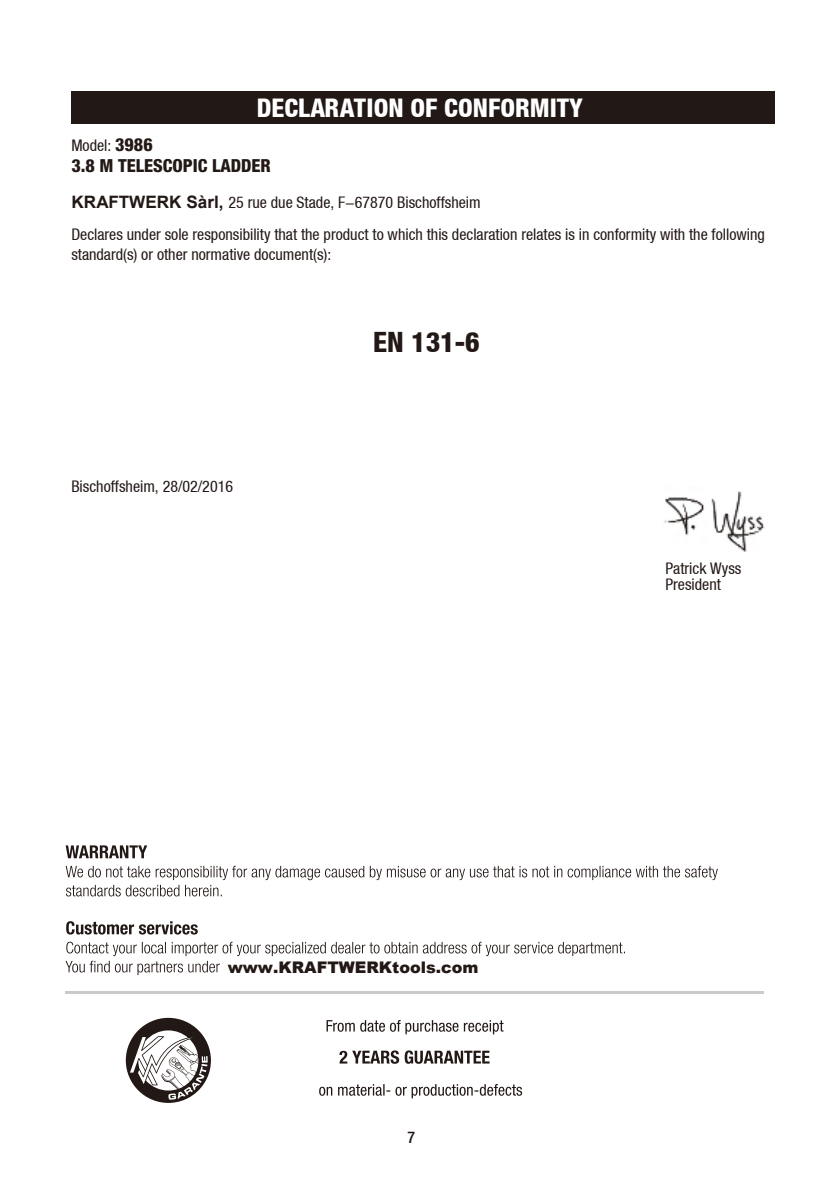
<style>
.page{position:relative;width:823px;height:1191px;background:#fff}
.page>*{position:absolute;margin:0;border:0;box-sizing:border-box;transform-origin:0 0}
.t1{font:800 condensed 28px "Helvetica Neue LT";color:#221815}
.t2{font:800 condensed 25.6px "Helvetica Neue LT";color:#fff}
.t3{font:800 condensed 18px "Helvetica Neue LT Pro";color:#221815}
.t4{font:condensed 16px/32px "Helvetica Neue LT";color:#221815}
.t5{font:900 16px "Arial";color:#221815}
.t6{font:500 condensed 16px "Helvetica Neue LT";color:#221815}
.s1{font-family:"Helvetica Neue LT Pro";font-weight:800;font-size:18px}
.s2{font-family:"Arial";font-weight:700;font-stretch:normal;font-size:17.2px}
</style>
<div class="page">
<svg style="left:66px;top:845px;width:81px;height:13px"></svg>
<svg style="left:66px;top:865px;width:651px;height:31px"></svg>
<svg style="left:66px;top:921px;width:132px;height:13px"></svg>
<svg style="left:331px;top:941px;width:293px;height:15px"></svg>
<svg style="left:65px;top:941px;width:260px;height:34px"></svg>
<svg style="left:326px;top:1020px;width:177px;height:14px"></svg>
<svg style="left:339px;top:1050px;width:150px;height:13px"></svg>
<svg style="left:319px;top:1084px;width:203px;height:14px"></svg>
<hr style="left:65px;top:991px;width:697px;height:2px;background:#c9caca">
<svg style="left:126px;top:1017px;width:85px;height:86px"></svg>
<div style="left:71px;top:91px;width:703px;height:32px;background:#221815"></div>
<img style="left:664px;top:491px;width:101px;height:61px">
<h2 class="t2" style="left:256px;top:92px;width:327px">DECLARATION OF CONFORMITY</h2>
<p class="t4" style="left:71px;top:129px;width:83px">Model: <span class="s1">3986</span></p>
<p class="t3" style="left:71px;top:155px;width:201px">3.8 M TELESCOPIC LADDER</p>
<p class="t4" style="left:71px;top:187px;width:694px"><span class="s2">KRAFTWERK Sàrl,</span> 25 rue due Stade, F-67870 Bischoffsheim<br>Declares under sole responsibility that the product to which this declaration relates is in conformity with the following</p>
<p class="t4" style="left:71px;top:238px;width:261px">standard(s) or other normative document(s):</p>
<p class="t4" style="left:71px;top:471px;width:163px">Bischoffsheim, 28/02/2016</p>
<h1 class="t1" style="left:373px;top:325px;width:108px">EN 131-6</h1>
<p class="t5" style="left:227px;top:955px;width:252px">www.KRAFTWERKtools.com</p>
<p class="t6" style="left:407px;top:1128px;width:9px">7</p>
<p class="t4" style="left:665px;top:560px;width:77px;line-height:16.2px">Patrick Wyss<br>President</p>
</div>
